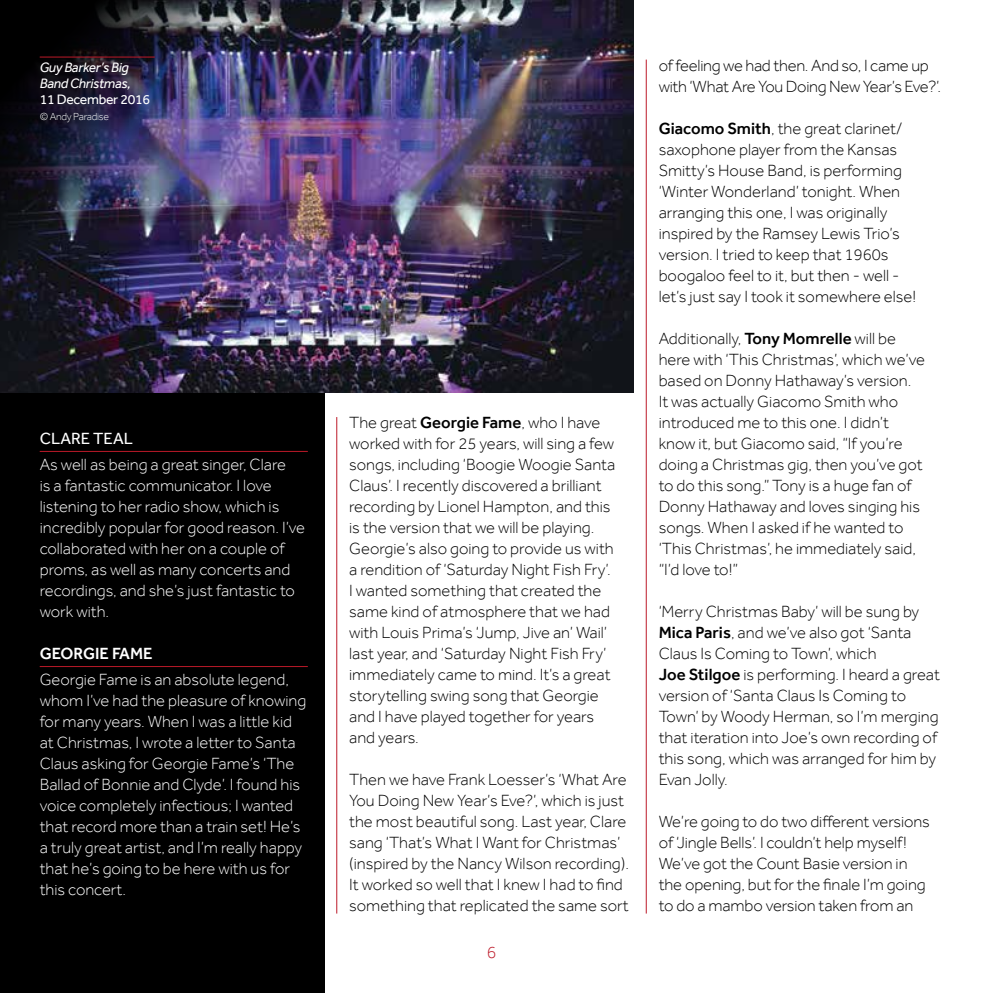
<style>
.page{position:relative;width:993px;height:993px;background:#fff}
.page>*{position:absolute;margin:0;border:0;box-sizing:border-box;transform-origin:0 0}
.t1{font:300 17.5px "Effra";color:#bd1a29}
.t2{font:300 16.62px/21px "Effra";color:#000}
.t3{font:300 16.62px/21px "Effra";color:#fff}
.t4{font:500 16.62px "Effra";color:#fff}
.t5{font:16.62px "Effra";color:#fff}
.t6{font:italic 14px/15.8px "Effra";letter-spacing:-.02em;color:#fff}
.t7{font:14px "Effra";letter-spacing:-.02em;color:#fff}
.t8{font:300 10.5px "Effra";letter-spacing:-.02em;color:#fff}
.s1{font-weight:500}
</style>
<div class="page">
<div style="left:0;top:124px;width:324px;height:868px;background:#000"></div>
<hr style="left:645px;top:60px;width:1px;height:853px;background:#bd1a29">
<hr style="left:336px;top:417px;width:1px;height:496px;background:#bd1a29">
<img style="left:0;top:0;width:633px;height:392px">
<img style="left:0;top:0;width:368px;height:357px">
<hr style="left:40px;top:57px;width:115px;height:1px;background:#bd1a29">
<hr style="left:40px;top:451px;width:268px;height:1px;background:#bd1a29">
<hr style="left:40px;top:666px;width:268px;height:1px;background:#bd1a29">
<p class="t6" style="left:40px;top:60px;width:93px">Guy Barker’s Big<br>Band Christmas,</p>
<p class="t7" style="left:40px;top:91px;width:112px">11 December 2016</p>
<p class="t8" style="left:40px;top:110px;width:71px">© Andy Paradise</p>
<p class="t5" style="left:40px;top:428px;width:95px">CLARE TEAL</p>
<p class="t3" style="left:40px;top:453px;width:267px">As well as being a great singer, Clare<br>is a fantastic communicator. I love listening to her radio show, which is incredibly popular for good reason. I’ve collaborated with her on a couple of proms, as well as many concerts and recordings, and she’s just fantastic to work with.</p>
<p class="t4" style="left:40px;top:643px;width:114px">GEORGIE FAME</p>
<p class="t3" style="left:40px;top:668px;width:268px">Georgie Fame is an absolute legend, whom I’ve had the pleasure of knowing for many years. When I was a little kid at Christmas, I wrote a letter to Santa Claus asking for Georgie Fame’s ‘The Ballad of Bonnie and Clyde’. I found his voice completely infectious; I wanted that record more than a train set! He’s a truly great artist, and I’m really happy that he’s going to be here with us for this concert.</p>
<p class="t2" style="left:349px;top:411px;width:267px">The great <span class="s1">Georgie Fame</span>, who I have worked with for 25 years, will sing a few songs, including ‘Boogie Woogie Santa Claus’. I recently discovered a brilliant recording by Lionel Hampton, and this is the version that we will be playing.<br>Georgie’s also going to provide us with a rendition of ‘Saturday Night Fish Fry’.<br>I wanted something that created the same kind of atmosphere that we had with Louis Prima’s ‘Jump, Jive an’ Wail’ last year, and ‘Saturday Night Fish Fry’ immediately came to mind. It’s a great storytelling swing song that Georgie and I have played together for years and years.</p>
<p class="t2" style="left:349px;top:768px;width:281px">Then we have Frank Loesser’s ‘What Are You Doing New Year’s Eve?’, which is just the most beautiful song. Last year, Clare sang ‘That’s What I Want for Christmas’ (inspired by the Nancy Wilson recording).<br>It worked so well that I knew I had to find something that replicated the same sort</p>
<p class="t1" style="left:486px;top:941px;width:11px">6</p>
<p class="t2" style="left:658px;top:54px;width:284px">of feeling we had then. And so, I came up with ‘What Are You Doing New Year’s Eve?’.</p>
<p class="t2" style="left:658px;top:117px;width:259px"><span class="s1">Giacomo Smith</span>, the great clarinet/ saxophone player from the Kansas Smitty’s House Band, is performing ‘Winter Wonderland’ tonight. When arranging this one, I was originally inspired by the Ramsey Lewis Trio’s version. I tried to keep that 1960s boogaloo feel to it, but then - well - let’s just say I took it somewhere else!</p>
<p class="t2" style="left:658px;top:327px;width:268px">Additionally, <span class="s1">Tony Momrelle</span> will be here with ‘This Christmas’, which we’ve based on Donny Hathaway’s version.<br>It was actually Giacomo Smith who introduced me to this one. I didn’t know it, but Giacomo said, “If you’re doing a Christmas gig, then you’ve got to do this song.” Tony is a huge fan of Donny Hathaway and loves singing his songs. When I asked if he wanted to ‘This Christmas’, he immediately said, “I’d love to!”</p>
<p class="t2" style="left:658px;top:600px;width:283px">‘Merry Christmas Baby’ will be sung by <span class="s1">Mica Paris</span>, and we’ve also got ‘Santa Claus Is Coming to Town’, which<br><span class="s1">Joe Stilgoe</span> is performing. I heard a great version of ‘Santa Claus Is Coming to Town’ by Woody Herman, so I’m merging that iteration into Joe’s own recording of this song, which was arranged for him by Evan Jolly.</p>
<p class="t2" style="left:658px;top:810px;width:273px">We’re going to do two different versions of ‘Jingle Bells’. I couldn’t help myself!<br>We’ve got the Count Basie version in the opening, but for the finale I’m going to do a mambo version taken from an</p>
</div>
